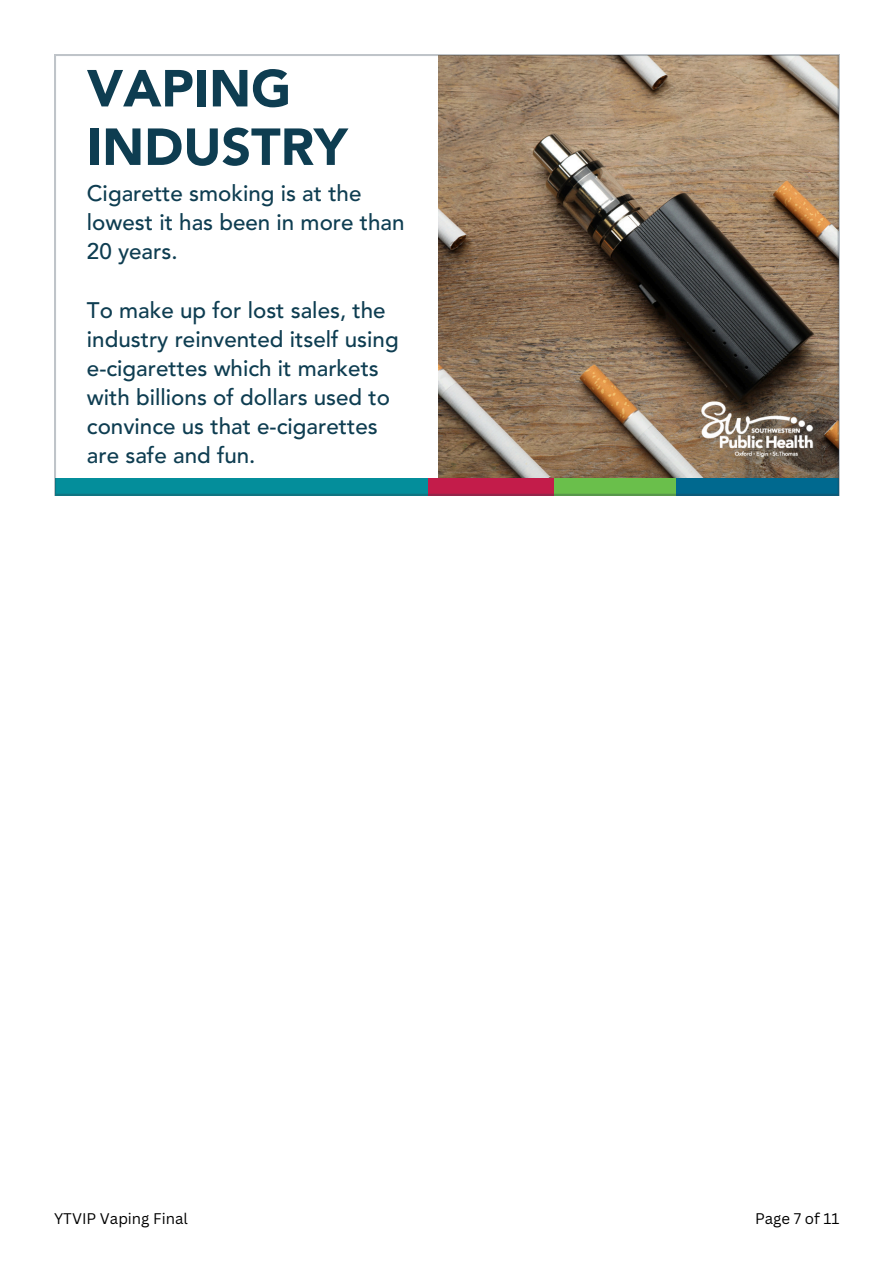
<style>
.page{position:relative;width:894px;height:1264px;background:#fff}
.page>*{position:absolute;margin:0;border:0;box-sizing:border-box;transform-origin:0 0}
.t1{font:900 51.45px/58.5px "Avenir LT Std";color:#0e3d51}
.t2{font:500 22.35px/29.1px "Avenir LT Std";color:#0e3d51}
.t3{font:15px "Canva Sans";color:#000}
</style>
<div class="page">
<svg style="left:54px;top:54px;width:785px;height:441px"></svg>
<h1 class="t1" style="left:87px;top:64px;width:262px">VAPING<br>INDUSTRY</h1>
<h2 class="t2" style="left:87px;top:181px;width:319px">Cigarette smoking is at the lowest it has been in more than<br>20 years.</h2>
<h2 class="t2" style="left:87px;top:298px;width:313px">To make up for lost sales, the industry reinvented itself using e-cigarettes which it markets with billions of dollars used to convince us that e-cigarettes are safe and fun.</h2>
<p class="t3" style="left:54px;top:1207px;width:135px">YTVIP Vaping Final</p>
<p class="t3" style="left:754px;top:1207px;width:86px">Page 7 of 11</p>
</div>
